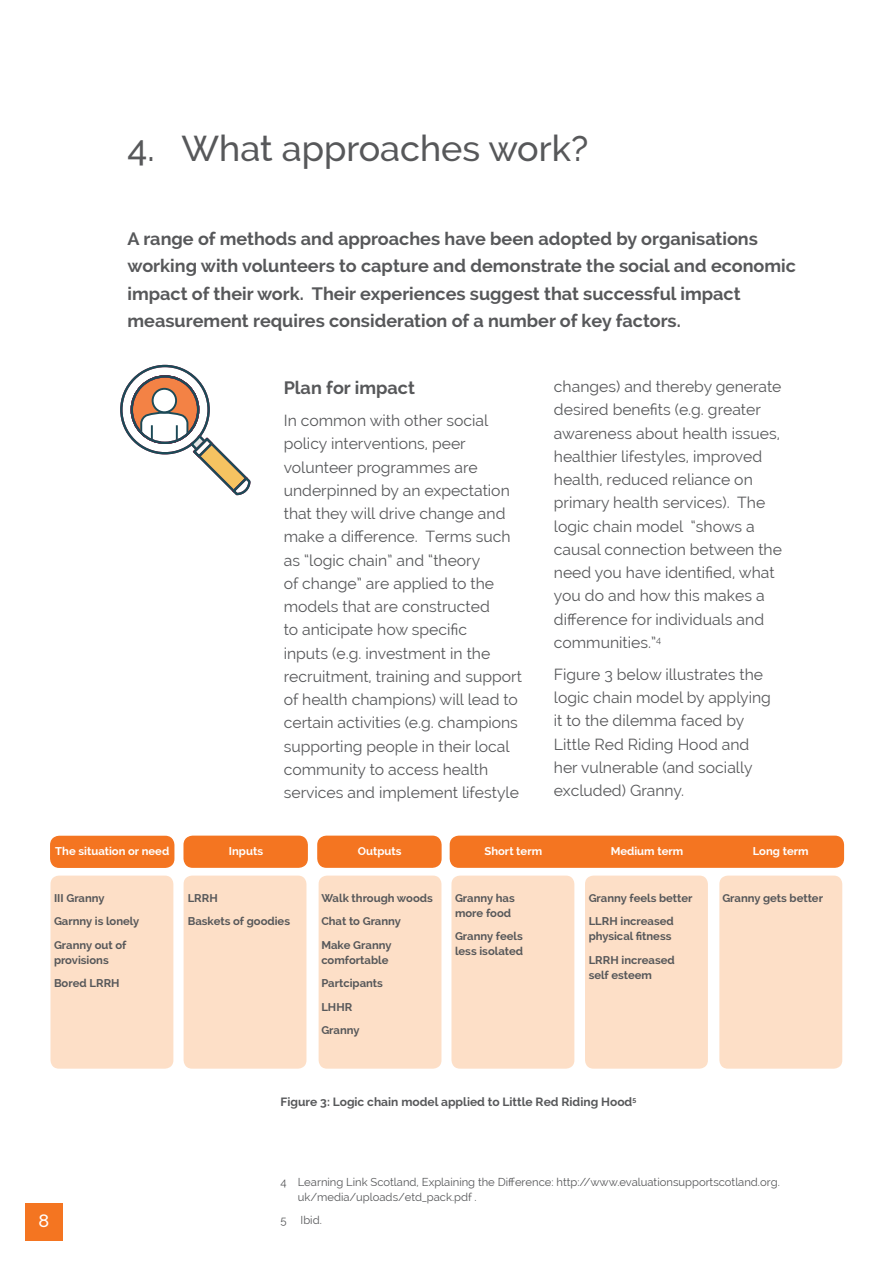
<style>
.page{position:relative;width:893px;height:1263px;background:#fff}
.page>*{position:absolute;margin:0;border:0;box-sizing:border-box;transform-origin:0 0}
.t1{font:500 36px "Raleway";color:#57585a}
.t2{font:700 18px/27px "Raleway";color:#57585a}
.t3{font:500 18px "Raleway";color:#fff}
.t4{font:15.75px/23.2px "Raleway";color:#57585a}
.t5{font:700 12px "Raleway";color:#57585a}
.t6{font:700 11.25px/23.5px "Raleway";color:#57585a}
.t7{font:11.25px/15px "Raleway";color:#57585a}
.t8{font:700 11.25px "Raleway";color:#fff}
</style>
<div class="page">
<div style="left:50px;top:875px;width:123px;height:194px;background:#fddfc7;border-radius:9px"></div>
<div style="left:184px;top:875px;width:122px;height:194px;background:#fddfc7;border-radius:9px"></div>
<div style="left:319px;top:875px;width:122px;height:194px;background:#fddfc7;border-radius:9px"></div>
<div style="left:451px;top:875px;width:123px;height:194px;background:#fddfc7;border-radius:9px"></div>
<div style="left:585px;top:875px;width:123px;height:194px;background:#fddfc7;border-radius:9px"></div>
<div style="left:719px;top:875px;width:123px;height:194px;background:#fddfc7;border-radius:9px"></div>
<div style="left:184px;top:836px;width:123px;height:31px;background:#f47521;border-radius:9px"></div>
<div style="left:183px;top:836px;width:125px;height:32px;border:2px solid #f47521;border-radius:9px"></div>
<div style="left:318px;top:836px;width:123px;height:31px;background:#f47521;border-radius:9px"></div>
<div style="left:317px;top:836px;width:125px;height:32px;border:2px solid #f47521;border-radius:9px"></div>
<div style="left:450px;top:836px;width:393px;height:31px;background:#f47521;border-radius:9px"></div>
<div style="left:450px;top:836px;width:394px;height:32px;border:2px solid #f47521;border-radius:9px"></div>
<div style="left:51px;top:836px;width:123px;height:31px;background:#f47521;border-radius:9px"></div>
<div style="left:50px;top:836px;width:124px;height:32px;border:2px solid #f47521;border-radius:9px"></div>
<div style="left:233px;top:477px;width:18px;height:18px;border:2px solid #1c4a57;border-radius:3px"></div>
<svg style="left:120px;top:364px;width:130px;height:130px"></svg>
<div style="left:25px;top:1203px;width:37px;height:38px;background:#f47521"></div>
<h1 class="t1" style="left:128px;top:128px;width:462px">4. What approaches work?</h1>
<p class="t2" style="left:128px;top:226px;width:670px">A range of methods and approaches have been adopted by organisations working with volunteers to capture and demonstrate the social and economic impact of their work. Their experiences suggest that successful impact measurement requires consideration of a number of key factors.</p>
<p class="t8" style="left:55px;top:844px;width:116px">The situation or need</p>
<p class="t6" style="left:54px;top:886px;width:87px">III Granny<br>Garnny is lonely<br>Granny out of</p>
<p class="t6" style="left:54px;top:948px;width:67px">provisions<br>Bored LRRH</p>
<p class="t2" style="left:284px;top:375px;width:133px">Plan for impact</p>
<p class="t4" style="left:284px;top:409px;width:240px">In common with other social policy interventions, peer volunteer programmes are underpinned by an expectation that they will drive change and make a difference. Terms such as “logic chain” and “theory<br>of change” are applied to the models that are constructed<br>to anticipate how specific<br>inputs (e.g. investment in the recruitment, training and support of health champions) will lead to certain activities (e.g. champions supporting people in their local community to access health services and implement lifestyle</p>
<p class="t4" style="left:554px;top:375px;width:230px">changes) and thereby generate desired benefits (e.g. greater awareness about health issues, healthier lifestyles, improved health, reduced reliance on primary health services). The logic chain model “shows a causal connection between the need you have identified, what you do and how this makes a difference for individuals and communities.”<sup>4</sup></p>
<p class="t4" style="left:554px;top:662px;width:219px">Figure 3 below illustrates the logic chain model by applying it to the dilemma faced by<br>Little Red Riding Hood and her vulnerable (and socially excluded) Granny.</p>
<p class="t8" style="left:229px;top:844px;width:36px">Inputs</p>
<p class="t6" style="left:188px;top:886px;width:104px">LRRH<br>Baskets of goodies</p>
<p class="t8" style="left:358px;top:844px;width:45px">Outputs</p>
<p class="t6" style="left:321px;top:886px;width:113px">Walk through woods<br>Chat to Granny<br>Make Granny</p>
<p class="t6" style="left:321px;top:948px;width:69px">comfortable<br>Partcipants<br>LHHR<br>Granny</p>
<p class="t8" style="left:484px;top:844px;width:59px">Short term</p>
<p class="t6" style="left:455px;top:890px;width:61px;line-height:15px">Granny has more food</p>
<p class="t6" style="left:455px;top:929px;width:70px;line-height:15px">Granny feels less isolated</p>
<p class="t8" style="left:611px;top:844px;width:74px">Medium term</p>
<p class="t6" style="left:589px;top:886px;width:105px">Granny feels better<br>LLRH increased</p>
<p class="t6" style="left:589px;top:924px;width:88px">physical fitness<br>LRRH increased</p>
<p class="t6" style="left:589px;top:963px;width:65px">self esteem</p>
<p class="t8" style="left:753px;top:844px;width:57px">Long term</p>
<p class="t6" style="left:722px;top:886px;width:102px">Granny gets better</p>
<p class="t5" style="left:281px;top:1095px;width:357px">Figure 3: Logic chain model applied to Little Red Riding Hood<sup>5</sup></p>
<p class="t3" style="left:38px;top:1211px;width:12px">8</p>
<p class="t7" style="left:298px;top:1174px;width:484px;text-indent:-17px">4 Learning Link Scotland, Explaining the Difference: http://www.evaluationsupportscotland.org. uk/media/uploads/etd_pack.pdf .</p>
<p class="t7" style="left:281px;top:1212px;width:43px">5 Ibid.</p>
</div>
